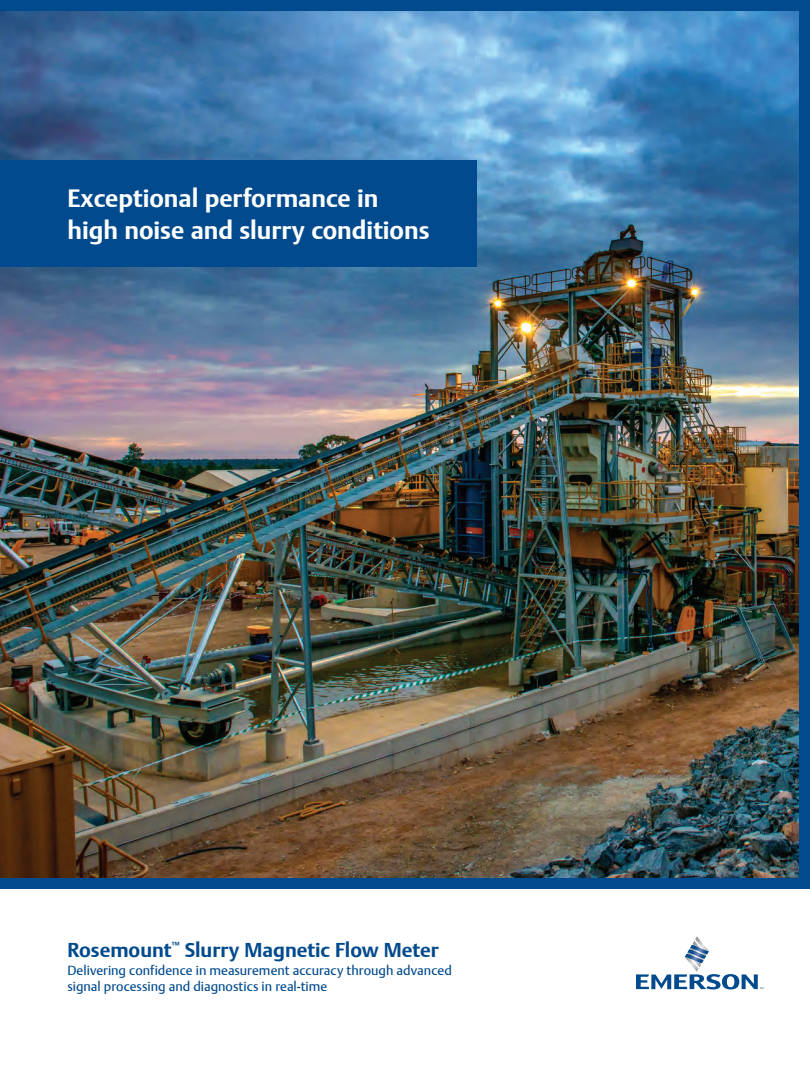
<style>
.page{position:relative;width:810px;height:1080px;background:#fff}
.page>*{position:absolute;margin:0;border:0;box-sizing:border-box;transform-origin:0 0}
.t1{font:700 25px/31.2px "DTL Argo CT";color:#fff}
.SUBHEAD{font:700 20px "DTL Argo CT";color:#004a8d}
.t2{font:13.12px/15.8px "DTL Argo CT";color:#004a8d}
.SUBHEAD-2{font:700 8.75px "DTL Argo CT";color:#004a8d}
</style>
<div class="page">
<div style="left:0;top:0;width:810px;height:889px;background:#004a8d"></div>
<img style="left:0;top:11px;width:799px;height:867px">
<div style="left:0;top:160px;width:476px;height:107px;background:#004a8d"></div>
<svg style="left:636px;top:936px;width:127px;height:53px"></svg>
<p class="t1" style="left:68px;top:183px;width:364px">Exceptional performance in high noise and slurry conditions</p>
<p class="SUBHEAD" style="left:68px;top:938px;width:106px">Rosemount</p>
<p class="SUBHEAD-2" style="left:172px;top:940px;width:9px">™</p>
<p class="SUBHEAD" style="left:185px;top:938px;width:256px">Slurry Magnetic Flow Meter</p>
<p class="t2" style="left:68px;top:963px;width:386px">Delivering confidence in measurement accuracy through advanced signal processing and diagnostics in real-time</p>
</div>
